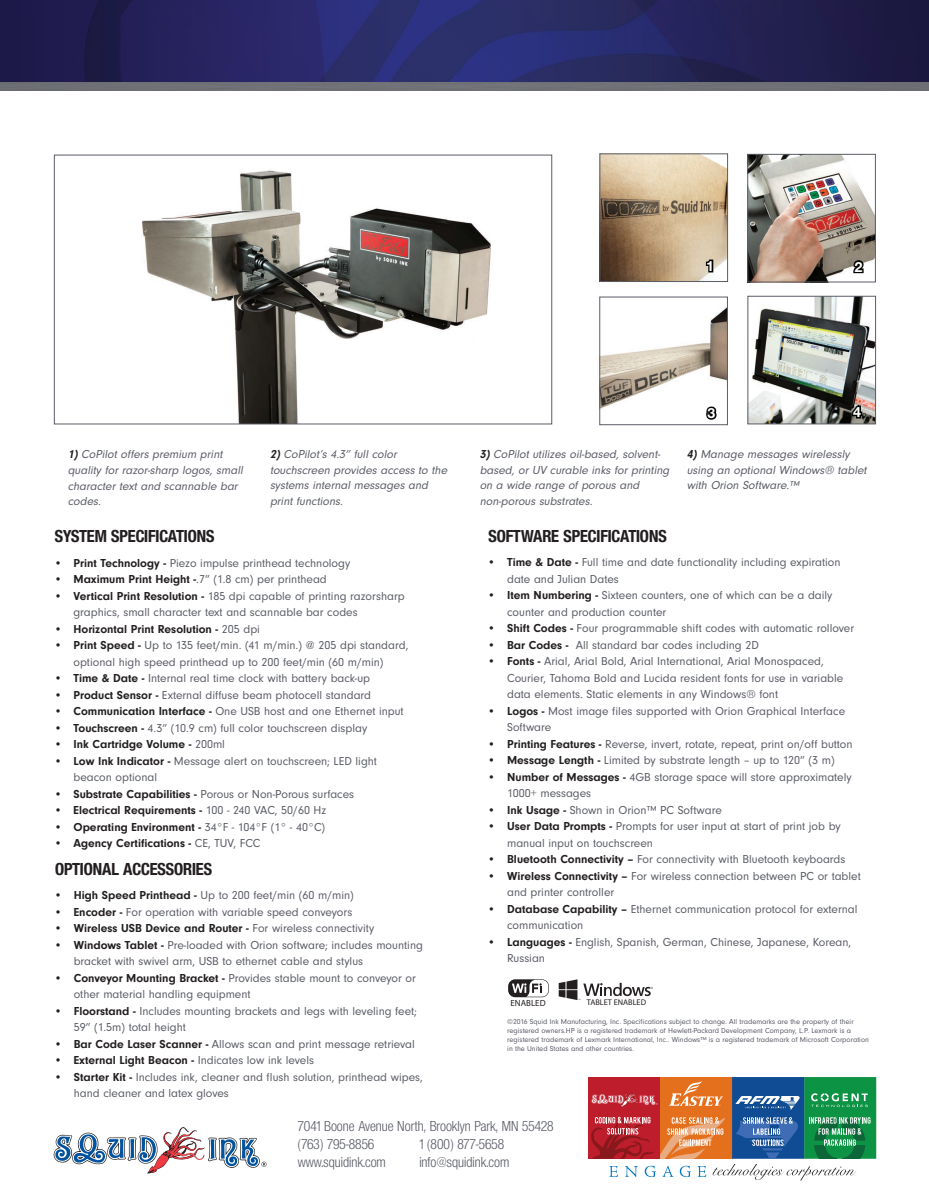
<style>
.page{position:relative;width:929px;height:1199px;background:#fff}
.page>*{position:absolute;margin:0;border:0;box-sizing:border-box;transform-origin:0 0}
.t1{font:700 condensed 18px "Nimbus San Nov D";color:#231f20}
.t2{font:700 15.15px "Nimbus San Nov D";color:#fff}
.t3{font:condensed 15px/18px "Nimbus San Nov D";color:#5a5d66}
.t4{font:12px/16.5px "Neuzeit Gro T";color:#5a5d66}
.t5{font:italic 12px/15.8px "Neuzeit Gro T";color:#5a5d66}
.t6{font:700 12px "Neuzeit Gro T";color:#231f20}
.t7{font:8.85px "Myriad Pro";color:#231f20}
.t8{font:8.25px "Myriad Pro";color:#231f20}
.t9{font:7.5px/9px "Neuzeit Gro T";color:#5a5d66}
.s1{font-weight:700;color:#231f20}
.s2{font-weight:400;color:#5a5d66}
</style>
<div class="page">
<img style="left:0;top:0;width:929px;height:81px">
<img style="left:749px;top:156px;width:125px;height:124px">
<div style="left:747px;top:154px;width:129px;height:128px;border:1px solid #5a5d66"></div>
<img style="left:601px;top:155px;width:125px;height:125px">
<div style="left:599px;top:153px;width:129px;height:129px;border:1px solid #5a5d66"></div>
<img style="left:601px;top:306px;width:125px;height:103px">
<div style="left:599px;top:297px;width:129px;height:128px;border:1px solid #5a5d66"></div>
<svg style="left:704px;top:258px;width:11px;height:16px"></svg>
<svg style="left:851px;top:259px;width:14px;height:16px"></svg>
<img style="left:749px;top:298px;width:125px;height:124px">
<div style="left:747px;top:296px;width:129px;height:128px;border:1px solid #5a5d66"></div>
<svg style="left:849px;top:400px;width:15px;height:20px"></svg>
<svg style="left:701px;top:405px;width:17px;height:15px"></svg>
<img style="left:141px;top:170px;width:350px;height:252px">
<div style="left:54px;top:155px;width:498px;height:269px;border:1px solid #5a5d66"></div>
<svg style="left:53px;top:1127px;width:214px;height:46px"></svg>
<div style="left:0;top:81px;width:929px;height:11px;background:#6e7076"></div>
<svg style="left:508px;top:979px;width:41px;height:18px"></svg>
<svg style="left:559px;top:979px;width:94px;height:21px"></svg>
<svg style="left:588px;top:1077px;width:288px;height:103px"></svg>
<p class="t2" style="left:707px;top:257px;width:7px">1</p>
<p class="t2" style="left:855px;top:258px;width:9px">2</p>
<p class="t2" style="left:707px;top:404px;width:9px">3</p>
<p class="t2" style="left:853px;top:403px;width:9px">4</p>
<p class="t5" style="left:68px;top:446px;width:179px"><span class="s1">1)</span> CoPilot offers premium print quality for razor-sharp logos, small character text and scannable bar codes.</p>
<p class="t5" style="left:270px;top:446px;width:181px"><span class="s1">2)</span> CoPilot’s 4.3” full color touchscreen provides access to the systems internal messages and print functions.</p>
<p class="t5" style="left:480px;top:446px;width:194px"><span class="s1">3)</span> CoPilot utilizes oil-based, solvent&shy;based, or UV curable inks for printing on a wide range of porous and non-porous substrates.</p>
<p class="t5" style="left:687px;top:446px;width:184px"><span class="s1">4)</span> Manage messages wirelessly using an optional Windows® tablet with Orion Software.™</p>
<h1 class="t1" style="left:55px;top:526px;width:161px">SYSTEM SPECIFICATIONS</h1>
<p class="t4" style="left:54px;top:555px;width:298px"><span class="s1">• Print Technology -</span> Piezo impulse printhead technology</p>
<p class="t4" style="left:54px;top:571px;width:274px"><span class="s1">• Maximum Print Height -</span>.7” (1.8 cm) per printhead</p>
<p class="t4" style="left:74px;top:588px;width:333px;text-indent:-20px"><span class="s1">• Vertical Print Resolution -</span> 185 dpi capable of printing razorsharp graphics, small character text and scannable bar codes</p>
<p class="t6" style="left:54px;top:622px;width:207px">• Horizontal Print Resolution - <span class="s2">205 dpi</span></p>
<p class="t4" style="left:54px;top:637px;width:356px;text-align:center"><span class="s1">• Print Speed -</span> Up to 135 feet/min. (41 m/min.) @ 205 dpi standard, optional high speed printhead up to 200 feet/min (60 m/min)</p>
<p class="t4" style="left:54px;top:670px;width:318px"><span class="s1">• Time &amp; Date -</span> Internal real time clock with battery back-up</p>
<p class="t4" style="left:54px;top:687px;width:319px"><span class="s1">• Product Sensor -</span> External diffuse beam photocell standard</p>
<p class="t4" style="left:54px;top:703px;width:351px"><span class="s1">• Communication Interface -</span> One USB host and one Ethernet input</p>
<p class="t4" style="left:54px;top:720px;width:315px"><span class="s1">• Touchscreen -</span> 4.3” (10.9 cm) full color touchscreen display</p>
<p class="t6" style="left:54px;top:737px;width:172px">• Ink Cartridge Volume - <span class="s2">200ml</span></p>
<p class="t4" style="left:74px;top:753px;width:305px;text-indent:-20px"><span class="s1">• Low Ink Indicator -</span> Message alert on touchscreen; LED light beacon optional</p>
<p class="t4" style="left:54px;top:786px;width:302px"><span class="s1">• Substrate Capabilities -</span> Porous or Non-Porous surfaces</p>
<p class="t6" style="left:54px;top:803px;width:274px">• Electrical Requirements - <span class="s2">100 - 240 VAC, 50/60 Hz</span></p>
<p class="t6" style="left:54px;top:820px;width:273px">• Operating Environment - <span class="s2">34°F - 104°F (1° - 40°C)</span></p>
<p class="t6" style="left:54px;top:836px;width:208px">• Agency Certifications - <span class="s2">CE, TUV, FCC</span></p>
<h1 class="t1" style="left:55px;top:859px;width:158px">OPTIONAL ACCESSORIES</h1>
<p class="t4" style="left:54px;top:887px;width:301px"><span class="s1">• High Speed Printhead -</span> Up to 200 feet/min (60 m/min)</p>
<p class="t4" style="left:54px;top:904px;width:299px"><span class="s1">• Encoder -</span> For operation with variable speed conveyors</p>
<p class="t6" style="left:54px;top:922px;width:321px">• Wireless USB Device and Router - <span class="s2">For wireless connectivity</span></p>
<p class="t4" style="left:74px;top:937px;width:351px;text-indent:-20px"><span class="s1">• Windows Tablet -</span> Pre-loaded with Orion software; includes mounting bracket with swivel arm, USB to ethernet cable and stylus</p>
<p class="t4" style="left:74px;top:970px;width:344px;text-indent:-20px"><span class="s1">• Conveyor Mounting Bracket -</span> Provides stable mount to conveyor or other material handling equipment</p>
<p class="t4" style="left:74px;top:1003px;width:345px;text-indent:-20px"><span class="s1">• Floorstand -</span> Includes mounting brackets and legs with leveling feet;<br>59” (1.5m) total height</p>
<p class="t4" style="left:54px;top:1036px;width:362px"><span class="s1">• Bar Code Laser Scanner -</span> Allows scan and print message retrieval</p>
<p class="t6" style="left:54px;top:1054px;width:261px">• External Light Beacon - <span class="s2">Indicates low ink levels</span></p>
<p class="t4" style="left:74px;top:1069px;width:351px;text-indent:-20px"><span class="s1">• Starter Kit -</span> Includes ink, cleaner and flush solution, printhead wipes, hand cleaner and latex gloves</p>
<h1 class="t1" style="left:488px;top:526px;width:180px">SOFTWARE SPECIFICATIONS</h1>
<p class="t4" style="left:507px;top:554px;width:335px;text-indent:-20px"><span class="s1">• Time &amp; Date -</span> Full time and date functionality including expiration date and Julian Dates</p>
<p class="t4" style="left:507px;top:587px;width:327px;text-indent:-20px"><span class="s1">• Item Numbering -</span> Sixteen counters, one of which can be a daily counter and production counter</p>
<p class="t4" style="left:488px;top:620px;width:368px"><span class="s1">• Shift Codes -</span> Four programmable shift codes with automatic rollover</p>
<p class="t4" style="left:488px;top:637px;width:273px"><span class="s1">• Bar Codes -</span> All standard bar codes including 2D</p>
<p class="t4" style="left:507px;top:653px;width:338px;text-indent:-20px"><span class="s1">• Fonts -</span> Arial, Arial Bold, Arial International, Arial Monospaced,<br>Courier, Tahoma Bold and Lucida resident fonts for use in variable data elements. Static elements in any Windows® font</p>
<p class="t4" style="left:507px;top:703px;width:339px;text-indent:-20px"><span class="s1">• Logos -</span> Most image files supported with Orion Graphical Interface<br>Software</p>
<p class="t4" style="left:488px;top:736px;width:366px"><span class="s1">• Printing Features -</span> Reverse, invert, rotate, repeat, print on/off button</p>
<p class="t4" style="left:488px;top:752px;width:352px"><span class="s1">• Message Length -</span> Limited by substrate length – up to 120” (3 m)″</p>
<p class="t4" style="left:507px;top:769px;width:346px;text-indent:-20px"><span class="s1">• Number of Messages -</span> 4GB storage space will store approximately<br>1000+ messages</p>
<p class="t4" style="left:488px;top:802px;width:236px"><span class="s1">• Ink Usage -</span> Shown in Orion™ PC Software</p>
<p class="t4" style="left:507px;top:818px;width:335px;text-indent:-20px"><span class="s1">• User Data Prompts -</span> Prompts for user input at start of print job by manual input on touchscreen</p>
<p class="t4" style="left:488px;top:851px;width:359px"><span class="s1">• Bluetooth Connectivity –</span> For connectivity with Bluetooth keyboards</p>
<p class="t4" style="left:507px;top:868px;width:355px;text-indent:-20px"><span class="s1">• Wireless Connectivity –</span> For wireless connection between PC or tablet and printer controller</p>
<p class="t4" style="left:507px;top:901px;width:352px;text-indent:-20px"><span class="s1">• Database Capability –</span> Ethernet communication protocol for external communication</p>
<p class="t4" style="left:507px;top:934px;width:346px;text-indent:-20px"><span class="s1">• Languages -</span> English, Spanish, German, Chinese, Japanese, Korean,<br>Russian</p>
<p class="t7" style="left:510px;top:998px;width:37px">ENABLED</p>
<p class="t8" style="left:587px;top:997px;width:61px">TABLET ENABLED</p>
<p class="t9" style="left:507px;top:1017px;width:363px">©2016 Squid Ink Manufacturing, Inc. Specifications subject to change. All trademarks are the property of their registered owners.HP is a registered trademark of Hewlett-Packard Development Company, L.P. Lexmark is a registered trademark of Lexmark International, Inc.. Windows™ is a registered trademark of Microsoft Corporation in the United States and other countries.</p>
<p class="t3" style="left:298px;top:1117px;width:257px">7041 Boone Avenue North, Brooklyn Park, MN 55428 (763) 795-8856</p>
<p class="t3" style="left:419px;top:1135px;width:86px">1 (800) 877-5658</p>
<p class="t3" style="left:298px;top:1153px;width:90px">www.squidink.com</p>
<p class="t3" style="left:419px;top:1153px;width:91px">info@squidink.com</p>
</div>
